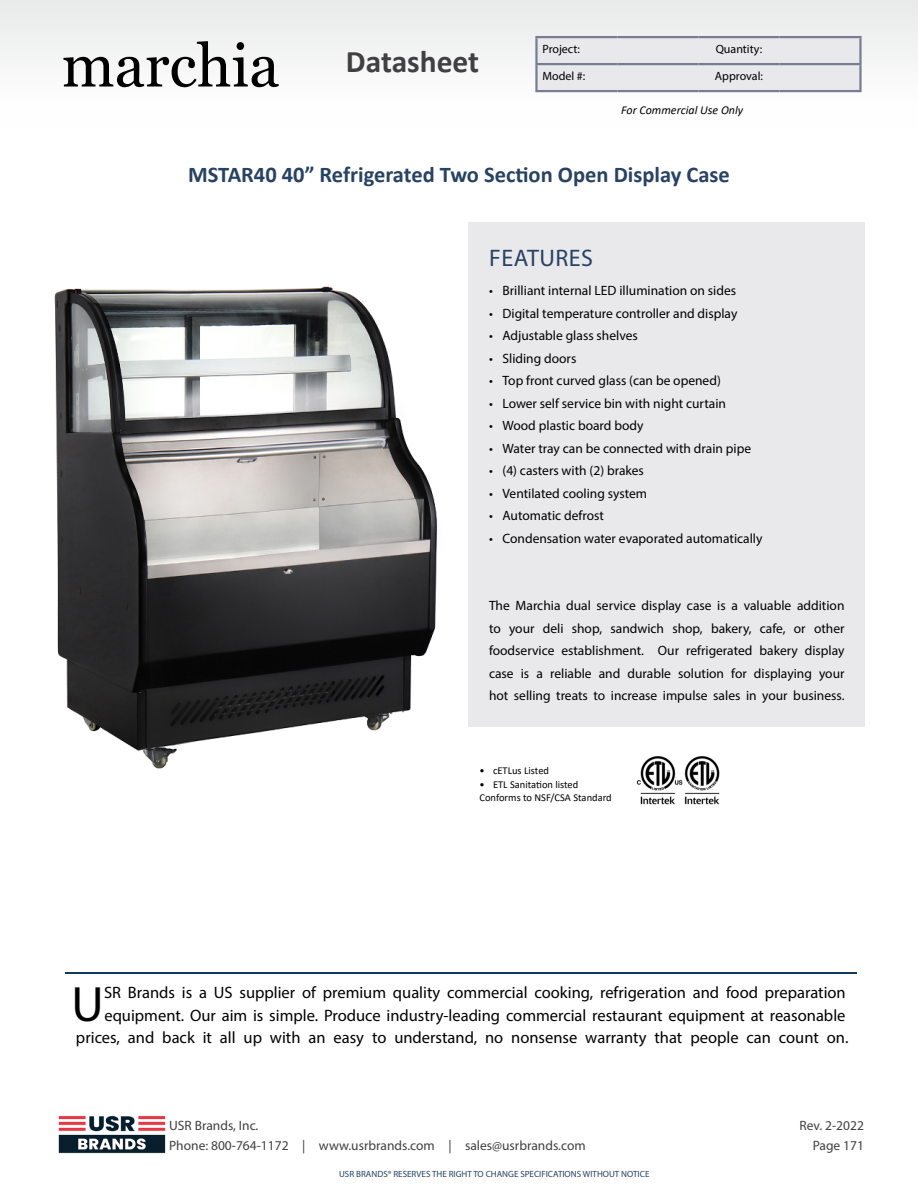
<style>
.page{position:relative;width:918px;height:1188px;background:#fff}
.page>*{position:absolute;margin:0;border:0;box-sizing:border-box;transform-origin:0 0}
.t1{font:49.95px "Myriad Pro";color:#000}
.t2{font:700 31.5px "Calibri";color:#404042}
.t3{font:24px "Myriad Pro";letter-spacing:.02em;color:#274262}
.t4{font:700 22.5px "Calibri";color:#274262}
.t5{font:16.5px/22.5px "Myriad Pro";color:#000;text-align:right}
.t6{font:13.5px/22.5px "Myriad Pro";color:#000;text-align:justify}
.t7{font:13.5px/19.5px "Myriad Pro";color:#404042}
.t8{font:12px "Myriad Pro";color:#000}
.t9{font:italic 12px "Calibri";color:#000}
.t10{font:10.5px/13.5px "Calibri";color:#000}
.t11{font:9px "Myriad Pro";color:#274262}
.s1{font-family:"Georgia";font-weight:400;font-size:60px;color:#000}
</style>
<div class="page">
<hr style="left:65px;top:972px;width:792px;height:2px;background:#113a5b">
<img style="left:58px;top:1115px;width:108px;height:39px">
<img style="left:636px;top:756px;width:84px;height:49px">
<img style="left:55px;top:286px;width:382px;height:483px">
<div style="left:469px;top:222px;width:396px;height:505px;background:#e9e9ec"></div>
<div style="left:0;top:0;width:918px;height:127px;background:#f5f6f6"></div>
<div style="left:538px;top:38px;width:321px;height:52px;background:#e9e9ec"></div>
<hr style="left:535px;top:36px;width:82px;height:2px;background:#777d95">
<hr style="left:535px;top:38px;width:3px;height:25px;background:#777d95">
<hr style="left:617px;top:36px;width:81px;height:2px;background:#777d95">
<hr style="left:698px;top:36px;width:81px;height:2px;background:#777d95">
<hr style="left:779px;top:36px;width:83px;height:2px;background:#777d95">
<hr style="left:859px;top:38px;width:3px;height:25px;background:#777d95">
<hr style="left:535px;top:63px;width:82px;height:2px;background:#777d95">
<hr style="left:535px;top:65px;width:3px;height:25px;background:#777d95">
<hr style="left:617px;top:63px;width:81px;height:2px;background:#777d95">
<hr style="left:698px;top:63px;width:81px;height:2px;background:#777d95">
<hr style="left:779px;top:63px;width:83px;height:2px;background:#777d95">
<hr style="left:859px;top:65px;width:3px;height:25px;background:#777d95">
<hr style="left:535px;top:90px;width:82px;height:2px;background:#777d95">
<hr style="left:617px;top:90px;width:81px;height:2px;background:#777d95">
<hr style="left:698px;top:90px;width:81px;height:2px;background:#777d95">
<hr style="left:779px;top:90px;width:83px;height:2px;background:#777d95">
<h2 class="t2" style="left:62px;top:40px;width:419px"><span class="s1">marchia</span> Datasheet</h2>
<p class="t8" style="left:542px;top:42px;width:39px">Project:</p>
<p class="t8" style="left:716px;top:42px;width:48px">Quantity:</p>
<p class="t8" style="left:542px;top:69px;width:44px">Model #:</p>
<p class="t8" style="left:715px;top:69px;width:50px">Approval:</p>
<p class="t9" style="left:621px;top:102px;width:123px">For Commercial Use Only</p>
<h3 class="t4" style="left:188px;top:158px;width:543px">MSTAR40 40” Refrigerated Two Section Open Display Case</h3>
<h3 class="t3" style="left:489px;top:238px;width:105px">FEATURES</h3>
<h3 class="t3" style="left:489px;top:243px;width:105px">FEATURES</h3>
<p class="t6" style="left:489px;top:279px;width:249px">• Brilliant internal LED illumination on sides</p>
<p class="t6" style="left:489px;top:302px;width:250px">• Digital temperature controller and display</p>
<p class="t6" style="left:489px;top:324px;width:150px">• Adjustable glass shelves</p>
<p class="t6" style="left:489px;top:347px;width:89px">• Sliding doors</p>
<p class="t6" style="left:489px;top:369px;width:233px">• Top front curved glass (can be opened)</p>
<p class="t6" style="left:489px;top:392px;width:238px">• Lower self service bin with night curtain</p>
<p class="t6" style="left:489px;top:414px;width:156px">• Wood plastic board body</p>
<p class="t6" style="left:489px;top:437px;width:264px">• Water tray can be connected with drain pipe</p>
<p class="t6" style="left:489px;top:459px;width:156px">• (4) casters with (2) brakes</p>
<p class="t6" style="left:489px;top:482px;width:160px">• Ventilated cooling system</p>
<p class="t6" style="left:489px;top:504px;width:116px">• Automatic defrost</p>
<p class="t6" style="left:489px;top:527px;width:275px">• Condensation water evaporated automatically</p>
<p class="t6" style="left:489px;top:594px;width:357px">The Marchia dual service display case is a valuable addition to your deli shop, sandwich shop, bakery, cafe, or other foodservice establishment. Our refrigerated bakery display case is a reliable and durable solution for displaying your hot selling treats to increase impulse sales in your business.</p>
<p class="t10" style="left:480px;top:764px;width:71px">• cETLus Listed</p>
<p class="t10" style="left:480px;top:777px;width:134px">• ETL Sanitation listed<br>Conforms to NSF/CSA Standard</p>
<p class="t5" style="left:76px;top:981px;width:774px">SR Brands is a US supplier of premium quality commercial cooking, refrigeration and food preparation equipment. Our aim is simple. Produce industry-leading commercial restaurant equipment at reasonable prices, and back it all up with an easy to understand, no nonsense warranty that people can count on.</p>
<h1 class="t1" style="left:72px;top:973px;width:34px">U</h1>
<p class="t7" style="left:169px;top:1116px;width:418px">USR Brands, Inc.<br>Phone: 800-764-1172 | www.usrbrands.com | sales@usrbrands.com</p>
<p class="t7" style="left:800px;top:1116px;width:66px;text-align:right">Rev. 2-2022<br>Page 171</p>
<p class="t11" style="left:339px;top:1169px;width:312px">USR BRANDS® RESERVES THE RIGHT TO CHANGE SPECIFICATIONS WITHOUT NOTICE</p>
</div>
